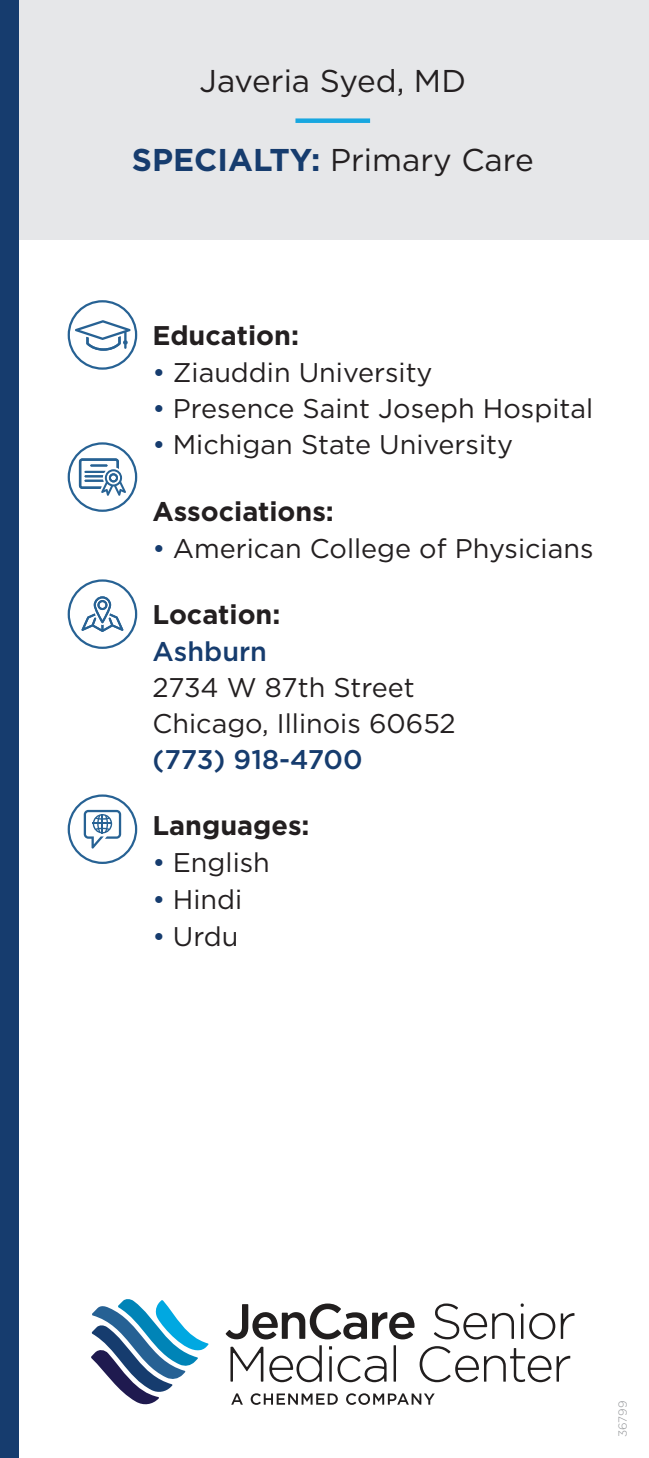
<style>
.page{position:relative;width:649px;height:1458px;background:#fff}
.page>*{position:absolute;margin:0;border:0;box-sizing:border-box;transform-origin:0 0}
.t1{font:31.5px "Gotham";color:#231f20}
.t2{font:27px/36px "Gotham";color:#231f20}
.t3{font:700 27px "Gotham";color:#231f20}
.t4{font:500 27px "Gotham";color:#163c6e}
.t5{font:300 11.7px "Gotham";letter-spacing:-.005em;color:#939598}
.s1{font-weight:700;color:#163c6e}
.s2{color:#163c6e}
</style>
<div class="page">
<div style="left:18px;top:0;width:630px;height:240px;background:#e6e7e9"></div>
<div style="left:0;top:0;width:18px;height:1457px;background:#163c6e"></div>
<div style="left:295px;top:118px;width:75px;height:5px;background:#18a7e0"></div>
<svg style="left:91px;top:1299px;width:117px;height:104px"></svg>
<svg style="left:232px;top:1393px;width:10px;height:10px"></svg>
<svg style="left:250px;top:1393px;width:87px;height:10px"></svg>
<svg style="left:346px;top:1393px;width:88px;height:10px"></svg>
<svg style="left:225px;top:1303px;width:349px;height:78px"></svg>
<div style="left:68px;top:579px;width:69px;height:69px;border:2px solid #276294;border-radius:50%"></div>
<svg style="left:81px;top:596px;width:42px;height:36px"></svg>
<div style="left:68px;top:300px;width:69px;height:69px;border:2px solid #276294;border-radius:50%"></div>
<svg style="left:75px;top:320px;width:55px;height:30px"></svg>
<div style="left:68px;top:442px;width:69px;height:70px;border:2px solid #276294;border-radius:50%"></div>
<svg style="left:79px;top:458px;width:47px;height:37px"></svg>
<div style="left:68px;top:794px;width:69px;height:69px;border:2px solid #276294;border-radius:50%"></div>
<svg style="left:84px;top:809px;width:37px;height:39px"></svg>
<p class="t1" style="left:199px;top:61px;width:268px">Javeria Syed, MD</p>
<p class="t1" style="left:132px;top:139px;width:403px"><span class="s1">SPECIALTY:</span> Primary Care</p>
<p class="t3" style="left:152px;top:317px;width:148px">Education:</p>
<p class="t2" style="left:152px;top:353px;width:281px"><span class="s2">•</span> Ziauddin University</p>
<p class="t2" style="left:152px;top:390px;width:441px"><span class="s2">•</span> Presence Saint Joseph Hospital</p>
<p class="t2" style="left:152px;top:426px;width:361px"><span class="s2">•</span> Michigan State University</p>
<p class="t3" style="left:152px;top:493px;width:183px">Associations:</p>
<p class="t2" style="left:152px;top:529px;width:442px"><span class="s2">•</span> American College of Physicians</p>
<p class="t3" style="left:152px;top:596px;width:129px">Location:</p>
<p class="t4" style="left:152px;top:633px;width:116px">Ashburn</p>
<p class="t2" style="left:152px;top:668px;width:304px">2734 W 87th Street<br>Chicago, Illinois 60652</p>
<p class="t4" style="left:152px;top:741px;width:211px">(773) 918-4700</p>
<p class="t3" style="left:152px;top:807px;width:158px">Languages:</p>
<p class="t2" style="left:152px;top:844px;width:119px"><span class="s2">•</span> English</p>
<p class="t2" style="left:152px;top:880px;width:91px"><span class="s2">•</span> Hindi</p>
<p class="t2" style="left:152px;top:917px;width:87px"><span class="s2">•</span> Urdu</p>
<p class="t5" style="left:614px;top:1436px;width:38px;rotate:-90deg">36799</p>
</div>
